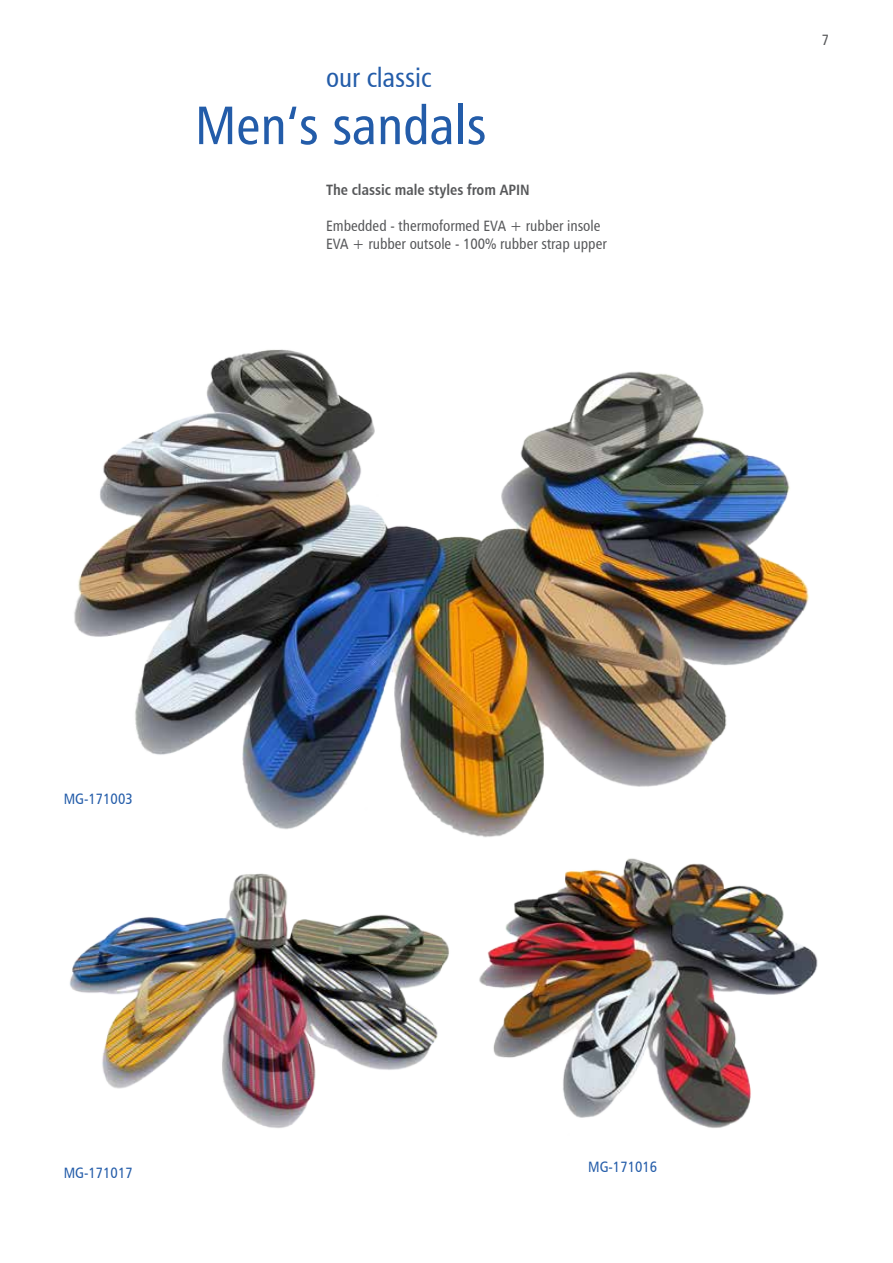
<style>
.page{position:relative;width:893px;height:1263px;background:#fff}
.page>*{position:absolute;margin:0;border:0;box-sizing:border-box;transform-origin:0 0}
.Titel{font:54px "Humanist 777 BT Roman Condensed B";color:#235ca9}
.Titel-2{font:27px "Humanist 777 BT Roman Condensed B";color:#235ca9}
.Text{font:15px "Humanist 777 BT Roman Condensed B";color:#57585a}
.Titel-3{font:15px "Humanist 777 BT Bold Condensed B";color:#57585a}
.Text_2{font:15px "Humanist 777 BT Roman Condensed B";color:#235ca9}
</style>
<div class="page">
<img style="left:74px;top:349px;width:735px;height:488px">
<img style="left:69px;top:873px;width:380px;height:255px">
<img style="left:479px;top:858px;width:339px;height:270px">
<p class="Titel-2" style="left:326px;top:60px;width:107px">our classic</p>
<p class="Titel" style="left:195px;top:92px;width:293px">Men‘s sandals</p>
<p class="Titel-3" style="left:326px;top:180px;width:205px">The classic male styles from APIN</p>
<p class="Text" style="left:326px;top:216px;width:276px">Embedded - thermoformed EVA + rubber insole</p>
<p class="Text" style="left:326px;top:234px;width:282px">EVA + rubber outsole - 100% rubber strap upper</p>
<p class="Text" style="left:822px;top:30px;width:9px">7</p>
<p class="Text_2" style="left:64px;top:789px;width:70px">MG-171003</p>
<p class="Text_2" style="left:64px;top:1163px;width:70px">MG-171017</p>
<p class="Text_2" style="left:588px;top:1158px;width:70px">MG-171016</p>
</div>
